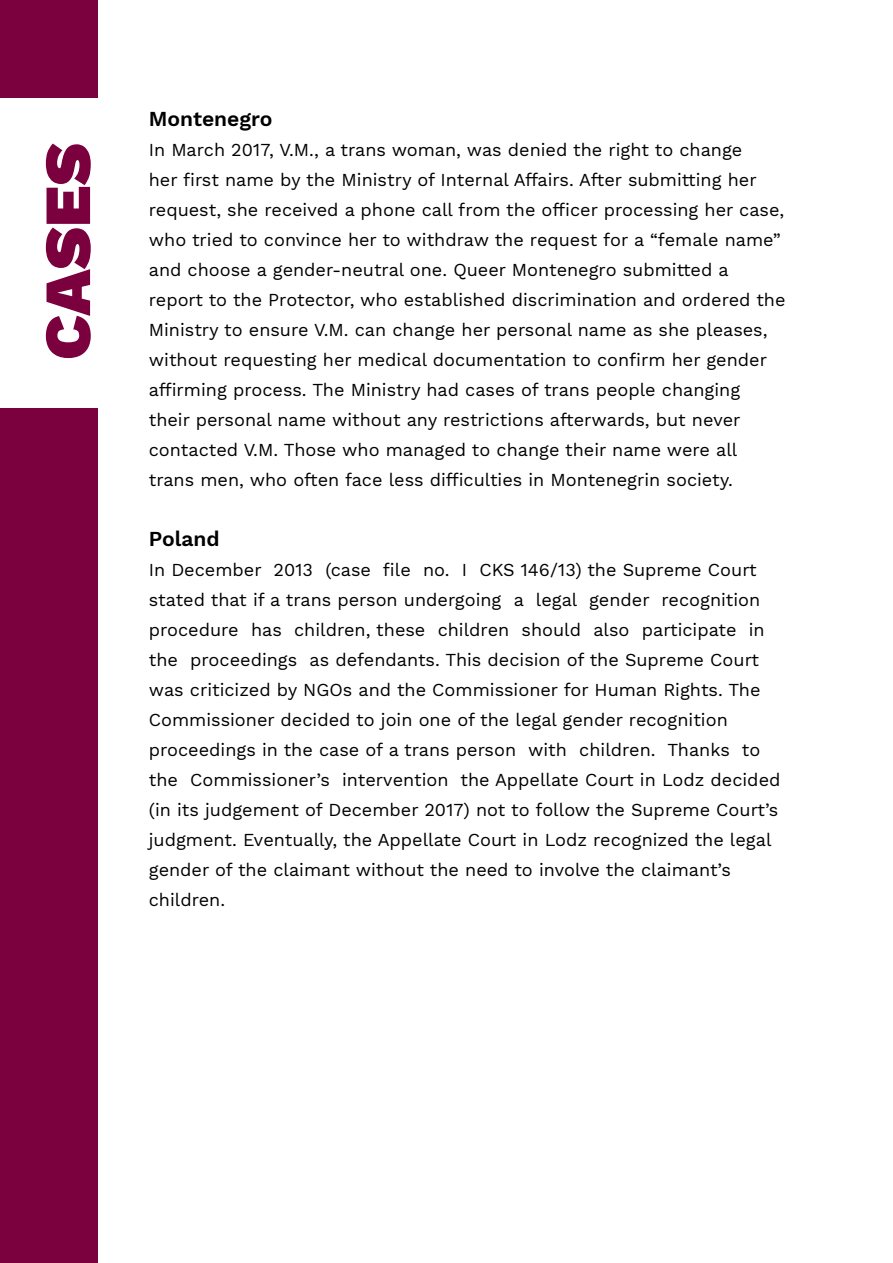
<style>
.page{position:relative;width:893px;height:1263px;background:#fff}
.page>*{position:absolute;margin:0;border:0;box-sizing:border-box;transform-origin:0 0}
.t1{font:900 66px "Work Sans";color:#7b003e}
.t2{font:600 21px "Work Sans";color:#000}
.t3{font:18px/30px "Work Sans";color:#000}
</style>
<div class="page">
<div style="left:0;top:408px;width:98px;height:855px;background:#7b003e"></div>
<div style="left:0;top:0;width:98px;height:98px;background:#7b003e"></div>
<h1 class="t1" style="left:30px;top:360px;width:218px;rotate:-90deg">CASES</h1>
<p class="t2" style="left:149px;top:106px;width:125px">Montenegro</p>
<p class="t3" style="left:149px;top:135px;width:638px">In March 2017, V.M., a trans woman, was denied the right to change<br>her first name by the Ministry of Internal Affairs. After submitting her request, she received a phone call from the officer processing her case, who tried to convince her to withdraw the request for a “female name” and choose a gender-neutral one. Queer Montenegro submitted a report to the Protector, who established discrimination and ordered the Ministry to ensure V.M. can change her personal name as she pleases, without requesting her medical documentation to confirm her gender affirming process. The Ministry had cases of trans people changing their personal name without any restrictions afterwards, but never contacted V.M. Those who managed to change their name were all trans men, who often face less difficulties in Montenegrin society.</p>
<p class="t2" style="left:149px;top:526px;width:72px">Poland</p>
<p class="t3" style="left:149px;top:555px;width:633px">In December 2013 (case file no. I CKS 146/13) the Supreme Court stated that if a trans person undergoing a legal gender recognition procedure has children, these children should also participate in the proceedings as defendants. This decision of the Supreme Court was criticized by NGOs and the Commissioner for Human Rights. The Commissioner decided to join one of the legal gender recognition proceedings in the case of a trans person with children. Thanks to the Commissioner’s intervention the Appellate Court in Lodz decided (in its judgement of December 2017) not to follow the Supreme Court’s judgment. Eventually, the Appellate Court in Lodz recognized the legal gender of the claimant without the need to involve the claimant’s children.</p>
</div>
